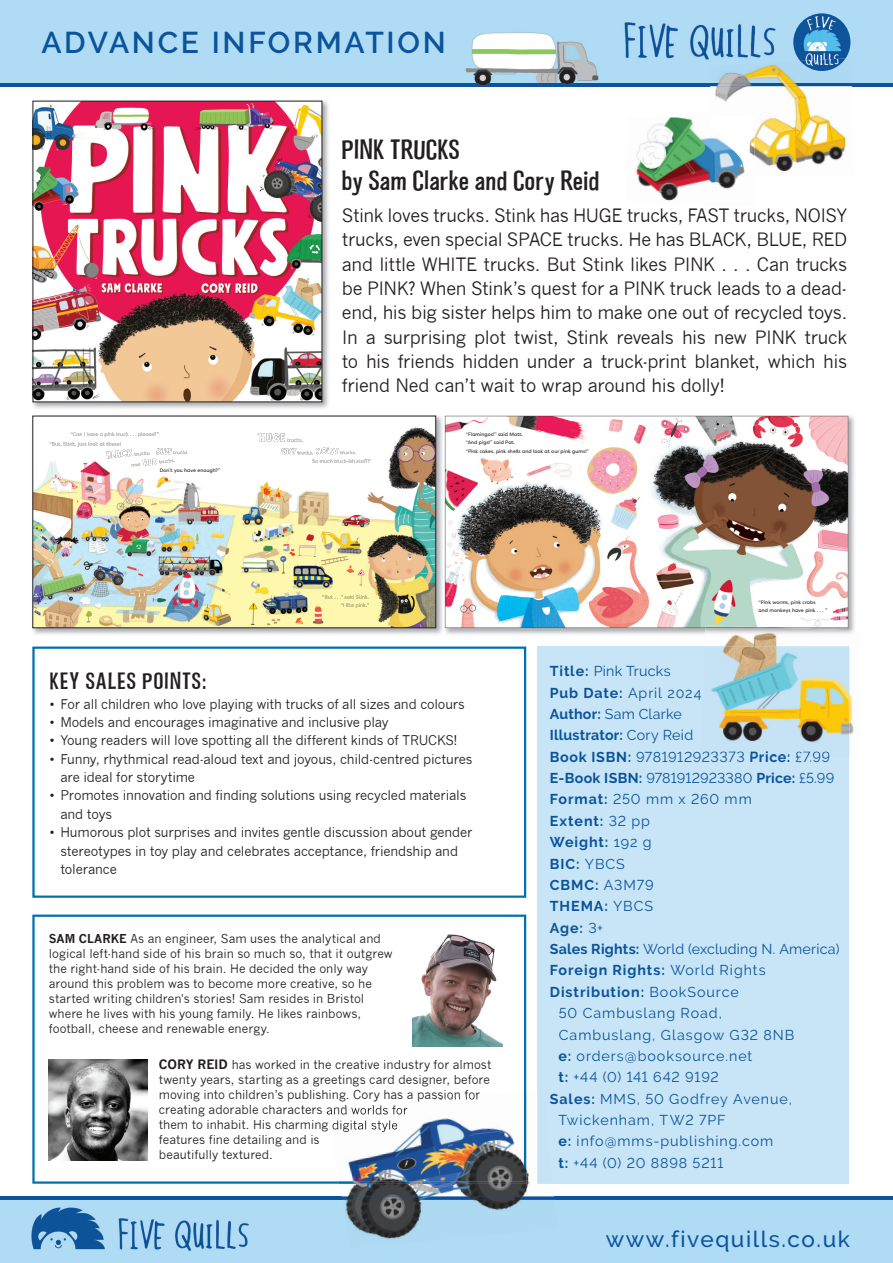
<style>
.page{position:relative;width:893px;height:1263px;background:#fff}
.page>*{position:absolute;margin:0;border:0;box-sizing:border-box;transform-origin:0 0}
.t1{font:600 30px "Raleway";letter-spacing:.09em;color:#0b539a}
.t2{font:700 28.5px/31.5px "Flinga Ling";letter-spacing:.02em;color:#231f20}
.t3{font:700 24px "Flinga Ling";letter-spacing:.05em;color:#231f20}
.t4{font:500 22.5px "Raleway";letter-spacing:.07em;color:#0b539a}
.t5{font:18px/24.3px "News Gothic";letter-spacing:-.02em;color:#231f20;text-align:justify}
.t6{font:14.25px "Raleway";letter-spacing:.06em;color:#0b539a}
.t7{font:700 14.25px "Raleway";letter-spacing:.065em;color:#0b539a}
.t8{font:14.25px "Raleway";letter-spacing:.015em;color:#0b539a}
.t9{font:14.25px "Raleway";letter-spacing:.01em;color:#0b539a}
.t10{font:14.25px "Raleway";letter-spacing:.035em;color:#0b539a}
.t11{font:700 14.25px "Raleway";letter-spacing:.015em;color:#0b539a}
.t12{font:14.25px "Raleway";letter-spacing:.02em;color:#0b539a}
.t13{font:13.2px/18.3px "News Gothic";letter-spacing:-.015em;color:#231f20}
.t14{font:12px/15px "News Gothic";color:#231f20}
.t15{font:4.95px/8.2px "Filson Soft";color:#231f20}
.s1{font-weight:700}
.s2{font-weight:700;font-size:12.75px}
.s3{font-weight:400}
</style>
<div class="page">
<div style="left:537px;top:646px;width:312px;height:538px;background:#c7e5f7"></div>
<svg style="left:32px;top:914px;width:494px;height:270px"></svg>
<div style="left:32px;top:646px;width:494px;height:252px;border:2px solid #0071ae"></div>
<div style="left:0;top:0;width:893px;height:85px;background:#afdbf4"></div>
<hr style="left:0;top:83px;width:893px;height:3px;background:#0d549a">
<div style="left:0;top:1198px;width:893px;height:65px;background:#afdbf4"></div>
<hr style="left:0;top:1196px;width:893px;height:3px;background:#0d549a">
<img style="left:624px;top:22px;width:152px;height:38px">
<img style="left:118px;top:1219px;width:131px;height:32px">
<img style="left:31px;top:1207px;width:74px;height:43px">
<img style="left:793px;top:13px;width:57px;height:45px">
<img style="left:412px;top:931px;width:91px;height:116px">
<img style="left:49px;top:1060px;width:98px;height:100px">
<img style="left:32px;top:415px;width:823px;height:220px">
<img style="left:35px;top:418px;width:399px;height:208px">
<img style="left:41px;top:430px;width:23px;height:32px">
<img style="left:71px;top:432px;width:87px;height:5px">
<img style="left:64px;top:442px;width:57px;height:5px">
<img style="left:50px;top:442px;width:14px;height:5px">
<img style="left:260px;top:433px;width:25px;height:9px">
<img style="left:285px;top:438px;width:18px;height:4px">
<img style="left:340px;top:451px;width:16px;height:3px">
<img style="left:312px;top:459px;width:59px;height:4px">
<img style="left:281px;top:448px;width:16px;height:6px">
<img style="left:296px;top:451px;width:13px;height:4px">
<svg style="left:309px;top:447px;width:31px;height:8px"></svg>
<img style="left:159px;top:458px;width:16px;height:6px">
<svg style="left:131px;top:458px;width:26px;height:9px"></svg>
<img style="left:106px;top:449px;width:27px;height:10px">
<img style="left:133px;top:451px;width:17px;height:6px">
<img style="left:156px;top:448px;width:16px;height:7px">
<img style="left:172px;top:451px;width:16px;height:3px">
<img style="left:322px;top:595px;width:47px;height:4px">
<img style="left:341px;top:603px;width:28px;height:5px">
<img style="left:443px;top:415px;width:1px;height:220px">
<img style="left:445px;top:416px;width:403px;height:212px">
<img style="left:32px;top:100px;width:297px;height:309px">
<img style="left:35px;top:103px;width:285px;height:297px">
<img style="left:454px;top:32px;width:154px;height:55px">
<img style="left:725px;top:636px;width:129px;height:122px">
<img style="left:705px;top:646px;width:144px;height:111px">
<img style="left:703px;top:751px;width:42px;height:3px">
<img style="left:750px;top:751px;width:39px;height:4px">
<img style="left:791px;top:751px;width:38px;height:6px">
<img style="left:705px;top:628px;width:150px;height:8px">
<img style="left:706px;top:625px;width:69px;height:3px">
<img style="left:706px;top:628px;width:74px;height:1px">
<img style="left:327px;top:1090px;width:203px;height:106px">
<img style="left:537px;top:1090px;width:1px;height:94px">
<img style="left:339px;top:1091px;width:187px;height:93px">
<img style="left:412px;top:1095px;width:68px;height:7px">
<img style="left:326px;top:1105px;width:81px;height:12px">
<img style="left:328px;top:1120px;width:69px;height:12px">
<img style="left:342px;top:1199px;width:215px;height:40px">
<img style="left:342px;top:1196px;width:212px;height:3px">
<img style="left:636px;top:117px;width:103px;height:84px">
<img style="left:710px;top:58px;width:143px;height:118px">
<img style="left:800px;top:58px;width:45px;height:13px">
<img style="left:710px;top:115px;width:45px;height:58px">
<h1 class="t1" style="left:41px;top:25px;width:406px">ADVANCE INFORMATION</h1>
<h2 class="t2" style="left:342px;top:133px;width:259px">PINK TRUCKS<br>by Sam Clarke and Cory Reid</h2>
<p class="t5" style="left:342px;top:203px;width:507px">Stink loves trucks. Stink has HUGE trucks, FAST trucks, NOISY trucks, even special SPACE trucks. He has BLACK, BLUE, RED and little WHITE trucks. But Stink likes PINK . . . Can trucks be PINK? When Stink’s quest for a PINK truck leads to a dead&shy;end, his big sister helps him to make one out of recycled toys.<br>In a surprising plot twist, Stink reveals his new PINK truck to his friends hidden under a truck-print blanket, which his friend Ned can’t wait to wrap around his dolly!</p>
<p class="t15" style="left:160px;top:466px;width:62px">Don’t you have enough?”</p>
<p class="t15" style="left:466px;top:430px;width:125px">“Flamingos!” said Matt.<br>“And pigs!” said Pat.<br>“Pink cakes, pink shells and look at our pink gums!”</p>
<p class="t15" style="left:759px;top:598px;width:70px">“Pink worms, pink crabs<br>and monkeys have pink . . . ”</p>
<h3 class="t3" style="left:50px;top:667px;width:158px">KEY SALES POINTS:</h3>
<p class="t13" style="left:50px;top:695px;width:417px">• For all children who love playing with trucks of all sizes and colours</p>
<p class="t13" style="left:50px;top:713px;width:340px">• Models and encourages imaginative and inclusive play</p>
<p class="t13" style="left:50px;top:731px;width:409px">• Young readers will love spotting all the different kinds of TRUCKS!</p>
<p class="t13" style="left:60px;top:750px;width:414px;text-indent:-10px">• Funny, rhythmical read-aloud text and joyous, child-centred pictures are ideal for storytime</p>
<p class="t13" style="left:60px;top:786px;width:407px;text-indent:-10px">• Promotes innovation and finding solutions using recycled materials and toys</p>
<p class="t13" style="left:60px;top:823px;width:413px;text-indent:-10px">• Humorous plot surprises and invites gentle discussion about gender stereotypes in toy play and celebrates acceptance, friendship and tolerance</p>
<p class="t14" style="left:49px;top:931px;width:345px"><span class="s1">SAM CLARKE</span> As an engineer, Sam uses the analytical and logical left-hand side of his brain so much so, that it outgrew the right-hand side of his brain. He decided the only way around this problem was to become more creative, so he started writing children's stories! Sam resides in Bristol where he lives with his young family. He likes rainbows, football, cheese and renewable energy.</p>
<p class="t14" style="left:159px;top:1057px;width:334px"><span class="s2">CORY REID</span> has worked in the creative industry for almost twenty years, starting as a greetings card designer, before moving into children’s publishing. Cory has a passion for creating adorable characters and worlds for<br>them to inhabit. His charming digital style<br>features fine detailing and is<br>beautifully textured.</p>
<p class="t8" style="left:550px;top:663px;width:122px"><span class="s1">Title:</span> Pink Trucks</p>
<p class="t6" style="left:550px;top:684px;width:153px"><span class="s1">Pub Date:</span> April 2024</p>
<p class="t12" style="left:550px;top:705px;width:134px"><span class="s1">Author:</span> Sam Clarke</p>
<p class="t11" style="left:550px;top:727px;width:145px">Illustrator: <span class="s3">Cory Reid</span></p>
<p class="t10" style="left:550px;top:748px;width:282px"><span class="s1">Book ISBN:</span> 9781912923373 <span class="s1">Price:</span> £7.99</p>
<p class="t9" style="left:550px;top:770px;width:286px"><span class="s1">E-Book ISBN:</span> 9781912923380 <span class="s1">Price:</span> £5.99</p>
<p class="t6" style="left:550px;top:791px;width:204px"><span class="s1">Format:</span> 250 mm x 260 mm</p>
<p class="t7" style="left:550px;top:813px;width:102px">Extent: <span class="s3">32 pp</span></p>
<p class="t7" style="left:550px;top:834px;width:103px">Weight: <span class="s3">192 g</span></p>
<p class="t7" style="left:550px;top:855px;width:77px">BIC: <span class="s3">YBCS</span></p>
<p class="t7" style="left:550px;top:877px;width:105px">CBMC: <span class="s3">A3M79</span></p>
<p class="t7" style="left:550px;top:898px;width:105px">THEMA: <span class="s3">YBCS</span></p>
<p class="t7" style="left:550px;top:919px;width:55px">Age: <span class="s3">3+</span></p>
<p class="t8" style="left:550px;top:941px;width:291px"><span class="s1">Sales Rights:</span> World (excluding N. America)</p>
<p class="t7" style="left:550px;top:962px;width:218px">Foreign Rights: <span class="s3">World Rights</span></p>
<p class="t7" style="left:550px;top:984px;width:190px">Distribution: <span class="s3">BookSource</span></p>
<p class="t6" style="left:559px;top:1005px;width:165px">50 Cambuslang Road,</p>
<p class="t6" style="left:559px;top:1026px;width:237px">Cambuslang, Glasgow G32 8NB</p>
<p class="t6" style="left:558px;top:1047px;width:195px"><span class="s1">e:</span> orders@booksource.net</p>
<p class="t6" style="left:558px;top:1069px;width:162px"><span class="s1">t:</span> +44 (0) 141 642 9192</p>
<p class="t6" style="left:550px;top:1090px;width:244px"><span class="s1">Sales:</span> MMS, 50 Godfrey Avenue,</p>
<p class="t6" style="left:558px;top:1112px;width:169px">Twickenham, TW2 7PF</p>
<p class="t6" style="left:558px;top:1133px;width:216px"><span class="s1">e:</span> info@mms-publishing.com</p>
<p class="t6" style="left:558px;top:1154px;width:166px"><span class="s1">t:</span> +44 (0) 20 8898 5211</p>
<h3 class="t4" style="left:606px;top:1226px;width:246px">www.fivequills.co.uk</h3>
</div>
